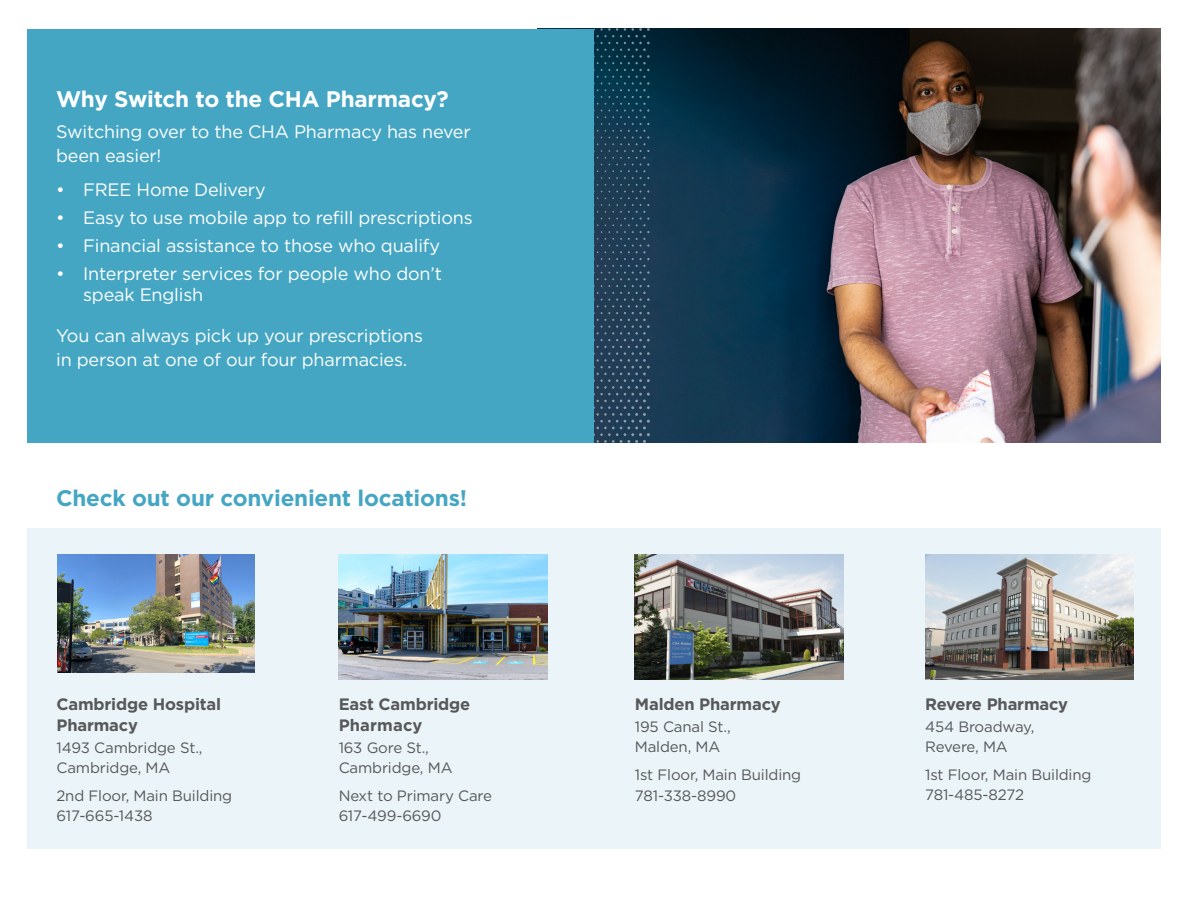
<style>
.page{position:relative;width:1188px;height:918px;background:#fff}
.page>*{position:absolute;margin:0;border:0;box-sizing:border-box;transform-origin:0 0}
.t1{font:700 22.5px "Gotham";letter-spacing:-.01em;color:#45a6c4}
.t2{font:700 22.5px "Gotham";letter-spacing:-.01em;color:#fff}
.t3{font:18px/24px "Gotham";letter-spacing:-.01em;color:#fff}
.t4{font:700 16.5px/21px "Gotham";letter-spacing:-.01em;color:#57585a}
.t5{font:15px/19.5px "Gotham";letter-spacing:-.01em;color:#57585a}
</style>
<div class="page">
<div style="left:27px;top:529px;width:1134px;height:320px;background:#ebf4f8"></div>
<img style="left:650px;top:29px;width:511px;height:414px">
<svg style="left:594px;top:28px;width:56px;height:415px;background:#1f4057"></svg>
<img style="left:58px;top:555px;width:196px;height:118px">
<img style="left:339px;top:555px;width:208px;height:125px">
<img style="left:635px;top:555px;width:209px;height:125px">
<img style="left:925px;top:555px;width:209px;height:125px">
<div style="left:27px;top:29px;width:567px;height:414px;background:#45a6c4"></div>
<p class="t2" style="left:56px;top:84px;width:394px">Why Switch to the CHA Pharmacy?</p>
<p class="t3" style="left:56px;top:119px;width:416px">Switching over to the CHA Pharmacy has never been easier!</p>
<p class="t3" style="left:56px;top:178px;width:211px">• FREE Home Delivery</p>
<p class="t3" style="left:56px;top:205px;width:418px">• Easy to use mobile app to refill prescriptions</p>
<p class="t3" style="left:56px;top:233px;width:385px">• Financial assistance to those who qualify</p>
<p class="t3" style="left:83px;top:262px;width:360px;line-height:21px;text-indent:-27px">• Interpreter services for people who don’t speak English</p>
<p class="t3" style="left:56px;top:323px;width:368px">You can always pick up your prescriptions in person at one of our four pharmacies.</p>
<p class="t1" style="left:56px;top:483px;width:412px">Check out our convienient locations!</p>
<p class="t4" style="left:56px;top:693px;width:166px">Cambridge Hospital<br>Pharmacy</p>
<p class="t5" style="left:56px;top:738px;width:148px">1493 Cambridge St.,<br>Cambridge, MA</p>
<p class="t5" style="left:56px;top:786px;width:177px">2nd Floor, Main Building<br>617-665-1438</p>
<p class="t4" style="left:339px;top:693px;width:133px">East Cambridge<br>Pharmacy</p>
<p class="t5" style="left:339px;top:738px;width:115px">163 Gore St.,<br>Cambridge, MA</p>
<p class="t5" style="left:339px;top:786px;width:155px">Next to Primary Care<br>617-499-6690</p>
<p class="t4" style="left:635px;top:693px;width:147px">Malden Pharmacy</p>
<p class="t5" style="left:635px;top:717px;width:97px">195 Canal St.,<br>Malden, MA</p>
<p class="t5" style="left:635px;top:764px;width:168px;line-height:21px">1st Floor, Main Building<br>781-338-8990</p>
<p class="t4" style="left:925px;top:693px;width:145px">Revere Pharmacy</p>
<p class="t5" style="left:925px;top:717px;width:111px">454 Broadway,<br>Revere, MA</p>
<p class="t5" style="left:925px;top:765px;width:168px">1st Floor, Main Building<br>781-485-8272</p>
</div>
